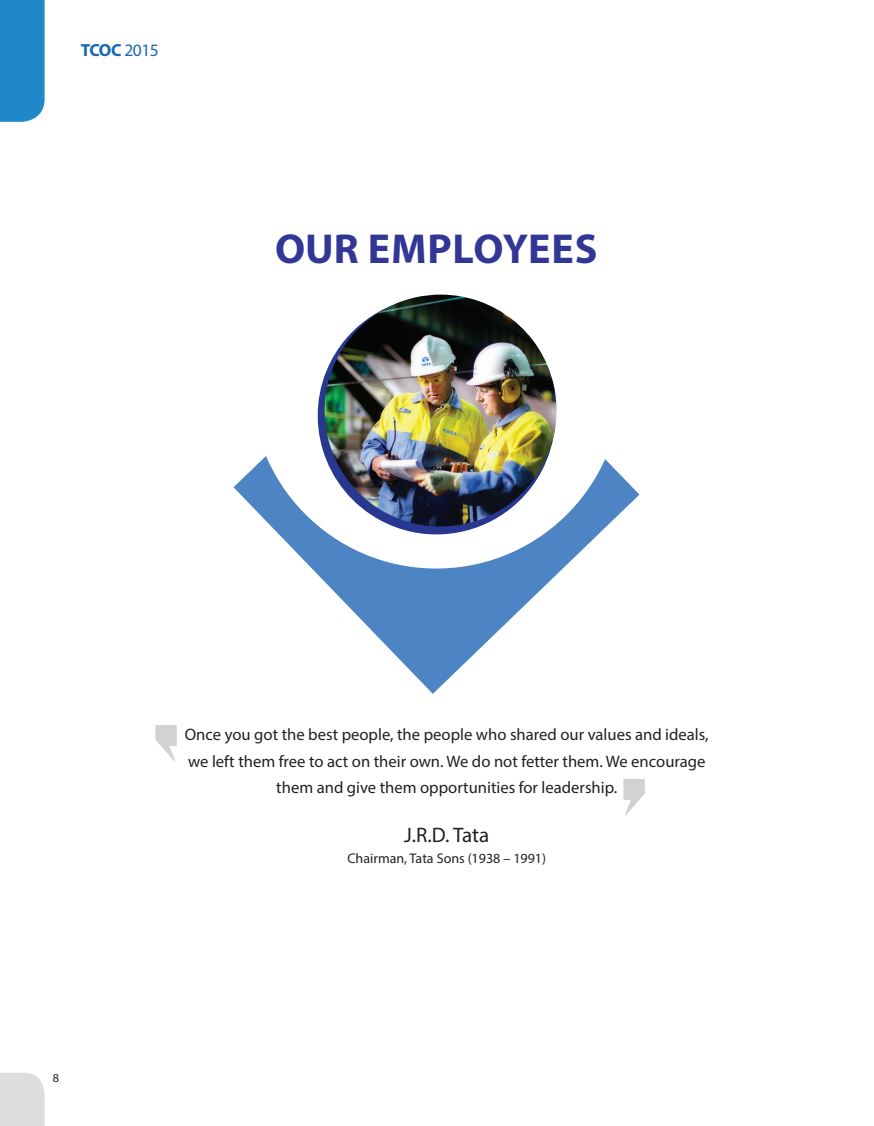
<style>
.page{position:relative;width:874px;height:1126px;background:#fff}
.page>*{position:absolute;margin:0;border:0;box-sizing:border-box;transform-origin:0 0}
.t1{font:700 42px "Myriad Pro";color:#323695}
.t2{font:21px "Myriad Pro";color:#231f20}
.t3{font:700 17.5px "Myriad Pro";color:#1768b4}
.t4{font:16.62px/26.2px "Myriad Pro";color:#231f20;text-align:center}
.t5{font:14px "Myriad Pro";color:#231f20}
.t6{font:12.25px "Myriad Pro";color:#231f20}
.s1{font-weight:400}
</style>
<div class="page">
<svg style="left:155px;top:725px;width:22px;height:36px"></svg>
<svg style="left:623px;top:779px;width:22px;height:36px"></svg>
<svg style="left:233px;top:456px;width:406px;height:238px"></svg>
<img style="left:318px;top:294px;width:240px;height:236px">
<div style="left:0;top:0;width:45px;height:122px;background:#2088c9"></div>
<svg style="left:0;top:1072px;width:45px;height:54px;background:#dedee0"></svg>
<p class="t3" style="left:81px;top:39px;width:80px">TCOC <span class="s1">2015</span></p>
<h1 class="t1" style="left:275px;top:221px;width:276px">OUR EMPLOYEES</h1>
<p class="t6" style="left:53px;top:1070px;width:8px">8</p>
<p class="t4" style="left:185px;top:721px;width:525px">Once you got the best people, the people who shared our values and ideals, we left them free to act on their own. We do not fetter them. We encourage them and give them opportunities for leadership.</p>
<p class="t2" style="left:404px;top:821px;width:86px">J.R.D. Tata</p>
<p class="t5" style="left:347px;top:849px;width:200px">Chairman, Tata Sons (1938 – 1991)</p>
</div>
